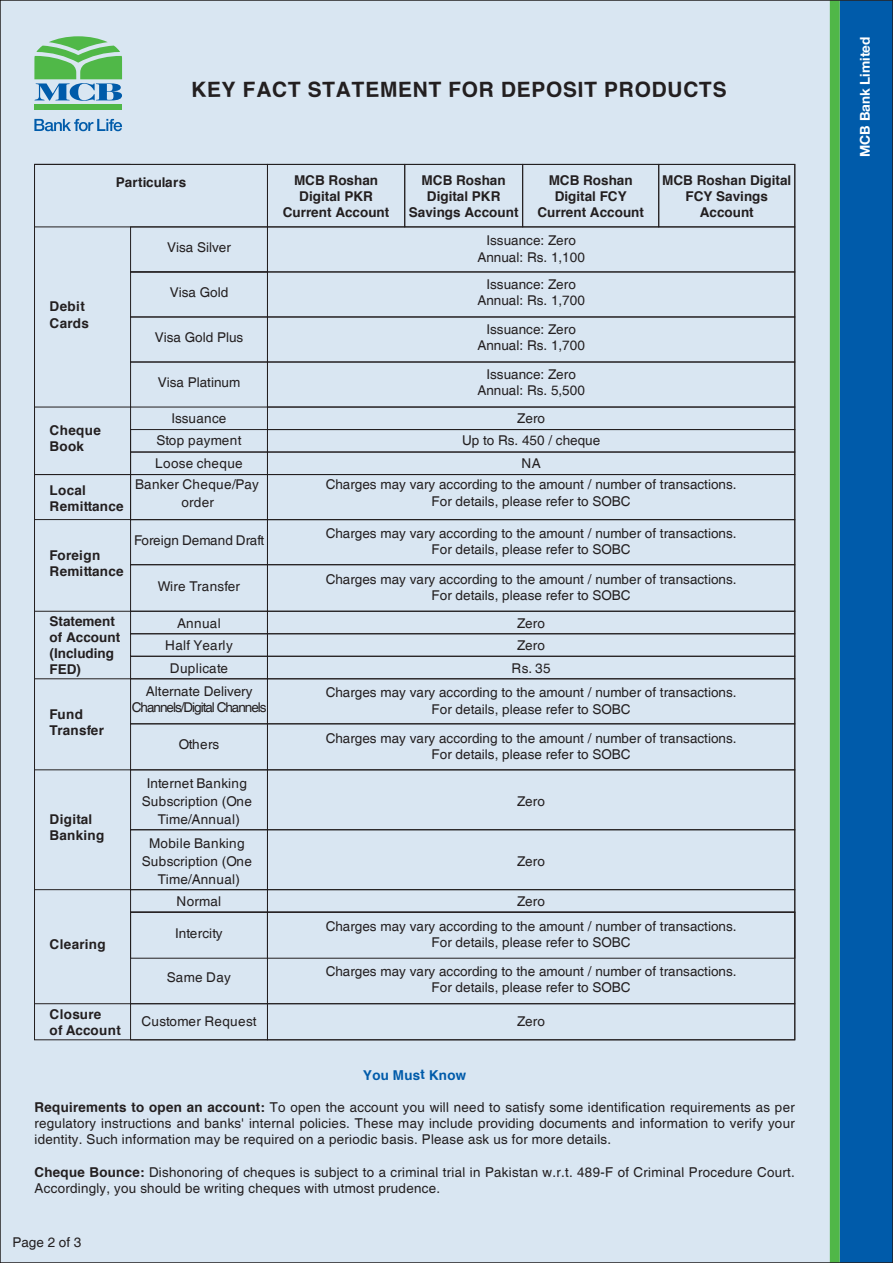
<style>
.page{position:relative;width:893px;height:1263px;background:#d9e6f2}
.page>*{position:absolute;margin:0;border:0;box-sizing:border-box;transform-origin:0 0}
.t1{font:700 21px "Helvetica";color:#231f20}
.t2{font:13.5px/16.2px "Helvetica";color:#231f20;text-align:center}
.t3{font:700 13.5px/16.2px "Helvetica";color:#231f20;text-align:center}
.t4{font:13.5px/18px "Helvetica";letter-spacing:.025em;color:#231f20;text-align:center}
.t5{font:700 13.5px/16.2px "Helvetica";letter-spacing:.025em;color:#231f20}
.t6{font:13.5px/16.2px "Helvetica";letter-spacing:-.075em;color:#231f20;text-align:center}
.t7{font:700 13.5px "Helvetica Neue";color:#fff}
.t8{font:700 13.5px "Helvetica";color:#005baa}
</style>
<div class="page">
<div style="left:840px;top:3px;width:50px;height:1257px;background:#005baa"></div>
<svg style="left:830px;top:3px;width:10px;height:1257px;background:#52b74c"></svg>
<div style="left:34px;top:105px;width:88px;height:5px;background:#50b848"></div>
<svg style="left:34px;top:36px;width:88px;height:65px"></svg>
<svg style="left:34px;top:119px;width:88px;height:12px"></svg>
<div style="left:34px;top:164px;width:234px;height:63px;border:1px solid #231f20"></div>
<div style="left:267px;top:164px;width:138px;height:63px;border:1px solid #231f20"></div>
<div style="left:404px;top:164px;width:119px;height:63px;border:1px solid #231f20"></div>
<div style="left:522px;top:164px;width:137px;height:63px;border:1px solid #231f20"></div>
<div style="left:658px;top:164px;width:137px;height:63px;border:1px solid #231f20"></div>
<div style="left:130px;top:227px;width:138px;height:45px;border:1px solid #231f20"></div>
<div style="left:130px;top:317px;width:138px;height:45px;border:1px solid #231f20"></div>
<div style="left:130px;top:362px;width:138px;height:45px;border:1px solid #231f20"></div>
<div style="left:130px;top:272px;width:138px;height:45px;border:1px solid #231f20"></div>
<div style="left:267px;top:227px;width:528px;height:45px;border:1px solid #231f20"></div>
<div style="left:267px;top:272px;width:528px;height:45px;border:1px solid #231f20"></div>
<div style="left:267px;top:317px;width:528px;height:45px;border:1px solid #231f20"></div>
<div style="left:267px;top:362px;width:528px;height:45px;border:1px solid #231f20"></div>
<div style="left:130px;top:429px;width:138px;height:23px;border:1px solid #231f20"></div>
<div style="left:130px;top:452px;width:138px;height:23px;border:1px solid #231f20"></div>
<div style="left:34px;top:474px;width:97px;height:46px;border:1px solid #231f20"></div>
<div style="left:130px;top:474px;width:138px;height:46px;border:1px solid #231f20"></div>
<div style="left:130px;top:519px;width:138px;height:46px;border:1px solid #231f20"></div>
<div style="left:130px;top:564px;width:138px;height:48px;border:1px solid #231f20"></div>
<hr style="left:35px;top:611px;width:96px;height:1px;background:#231f20">
<hr style="left:35px;top:678px;width:96px;height:1px;background:#231f20">
<hr style="left:35px;top:769px;width:96px;height:1px;background:#231f20">
<hr style="left:35px;top:889px;width:96px;height:1px;background:#231f20">
<div style="left:130px;top:611px;width:138px;height:23px;border:1px solid #231f20"></div>
<div style="left:130px;top:656px;width:138px;height:23px;border:1px solid #231f20"></div>
<div style="left:130px;top:678px;width:138px;height:46px;border:1px solid #231f20"></div>
<div style="left:130px;top:723px;width:138px;height:47px;border:1px solid #231f20"></div>
<div style="left:130px;top:769px;width:138px;height:61px;border:1px solid #231f20"></div>
<div style="left:130px;top:829px;width:138px;height:61px;border:1px solid #231f20"></div>
<div style="left:130px;top:889px;width:138px;height:23px;border:1px solid #231f20"></div>
<div style="left:130px;top:912px;width:138px;height:92px;border:1px solid #231f20"></div>
<hr style="left:35px;top:1003px;width:96px;height:1px;background:#231f20">
<div style="left:130px;top:1003px;width:138px;height:37px;border:1px solid #231f20"></div>
<div style="left:267px;top:407px;width:528px;height:23px;border:1px solid #231f20"></div>
<div style="left:267px;top:429px;width:528px;height:23px;border:1px solid #231f20"></div>
<div style="left:267px;top:452px;width:528px;height:23px;border:1px solid #231f20"></div>
<div style="left:267px;top:474px;width:528px;height:46px;border:1px solid #231f20"></div>
<div style="left:267px;top:519px;width:528px;height:46px;border:1px solid #231f20"></div>
<div style="left:267px;top:564px;width:528px;height:48px;border:1px solid #231f20"></div>
<div style="left:267px;top:611px;width:528px;height:23px;border:1px solid #231f20"></div>
<div style="left:267px;top:633px;width:528px;height:24px;border:1px solid #231f20"></div>
<div style="left:267px;top:656px;width:528px;height:23px;border:1px solid #231f20"></div>
<div style="left:267px;top:678px;width:528px;height:46px;border:1px solid #231f20"></div>
<div style="left:267px;top:723px;width:528px;height:47px;border:1px solid #231f20"></div>
<div style="left:267px;top:769px;width:528px;height:61px;border:1px solid #231f20"></div>
<div style="left:267px;top:829px;width:528px;height:61px;border:1px solid #231f20"></div>
<div style="left:267px;top:889px;width:528px;height:23px;border:1px solid #231f20"></div>
<div style="left:267px;top:912px;width:528px;height:92px;border:1px solid #231f20"></div>
<div style="left:267px;top:1003px;width:528px;height:37px;border:1px solid #231f20"></div>
<h1 class="t1" style="left:191px;top:77px;width:537px;rotate:-1deg">KEY FACT STATEMENT FOR DEPOSIT PRODUCTS</h1>
<p class="t5" style="left:50px;top:299px;width:41px">Debit<br>Cards</p>
<p class="t3" style="left:116px;top:174px;width:72px">Particulars</p>
<p class="t3" style="left:283px;top:172px;width:108px">MCB Roshan<br>Digital PKR<br>Current Account</p>
<p class="t3" style="left:409px;top:172px;width:111px">MCB Roshan<br>Digital PKR<br>Savings Account</p>
<p class="t3" style="left:537px;top:172px;width:108px">MCB Roshan<br>Digital FCY<br>Current Account</p>
<p class="t3" style="left:662px;top:172px;width:131px">MCB Roshan Digital<br>FCY Savings<br>Account</p>
<p class="t2" style="left:167px;top:240px;width:65px">Visa Silver</p>
<p class="t2" style="left:477px;top:233px;width:109px">Issuance: Zero<br>Annual: Rs. 1,100</p>
<p class="t2" style="left:477px;top:277px;width:109px">Issuance: Zero<br>Annual: Rs. 1,700</p>
<p class="t2" style="left:477px;top:322px;width:109px">Issuance: Zero<br>Annual: Rs. 1,700</p>
<p class="t2" style="left:477px;top:367px;width:109px">Issuance: Zero<br>Annual: Rs. 5,500</p>
<p class="t2" style="left:170px;top:285px;width:60px">Visa Gold</p>
<p class="t2" style="left:155px;top:330px;width:90px">Visa Gold Plus</p>
<p class="t2" style="left:158px;top:375px;width:84px">Visa Platinum</p>
<p class="t2" style="left:172px;top:411px;width:56px">Issuance</p>
<p class="t2" style="left:517px;top:411px;width:29px">Zero</p>
<p class="t4" style="left:157px;top:431px;width:86px">Stop payment</p>
<p class="t2" style="left:462px;top:432px;width:140px">Up to Rs. 450 / cheque</p>
<p class="t4" style="left:155px;top:455px;width:89px">Loose cheque</p>
<p class="t5" style="left:50px;top:423px;width:53px">Cheque<br>Book</p>
<p class="t5" style="left:50px;top:482px;width:75px">Local<br>Remittance</p>
<p class="t4" style="left:135px;top:475px;width:125px">Banker Cheque/Pay order</p>
<p class="t2" style="left:522px;top:456px;width:21px">NA</p>
<p class="t2" style="left:326px;top:477px;width:412px">Charges may vary according to the amount / number of transactions.<br>For details, please refer to SOBC</p>
<p class="t2" style="left:326px;top:526px;width:412px">Charges may vary according to the amount / number of transactions.<br>For details, please refer to SOBC</p>
<p class="t2" style="left:326px;top:572px;width:412px">Charges may vary according to the amount / number of transactions.<br>For details, please refer to SOBC</p>
<p class="t2" style="left:134px;top:532px;width:132px">Foreign Demand Draft</p>
<p class="t2" style="left:158px;top:578px;width:84px">Wire Transfer</p>
<p class="t4" style="left:165px;top:612px;width:69px;line-height:22.5px">Annual<br>Half Yearly<br>Duplicate</p>
<p class="t2" style="left:512px;top:612px;width:41px;line-height:22.5px">Zero<br>Zero<br>Rs. 35</p>
<p class="t5" style="left:50px;top:547px;width:75px">Foreign<br>Remittance</p>
<p class="t3" style="left:50px;top:613px;width:72px;text-align:left">Statement of Account (Including<br>FED)</p>
<p class="t3" style="left:50px;top:706px;width:56px;text-align:left">Fund<br>Transfer</p>
<p class="t6" style="left:132px;top:683px;width:136px">Alternate Delivery<br>Channels/Digital Channels</p>
<p class="t2" style="left:326px;top:685px;width:412px">Charges may vary according to the amount / number of transactions.<br>For details, please refer to SOBC</p>
<p class="t2" style="left:326px;top:730px;width:412px">Charges may vary according to the amount / number of transactions.<br>For details, please refer to SOBC</p>
<p class="t2" style="left:179px;top:737px;width:42px">Others</p>
<p class="t4" style="left:142px;top:774px;width:111px">Internet Banking<br>Subscription (One<br>Time/Annual)</p>
<p class="t2" style="left:517px;top:793px;width:29px">Zero</p>
<p class="t5" style="left:50px;top:811px;width:56px">Digital<br>Banking</p>
<p class="t4" style="left:142px;top:834px;width:111px">Mobile Banking<br>Subscription (One<br>Time/Annual)</p>
<p class="t2" style="left:177px;top:894px;width:46px">Normal</p>
<p class="t2" style="left:175px;top:926px;width:49px">Intercity</p>
<p class="t2" style="left:167px;top:970px;width:66px">Same Day</p>
<p class="t2" style="left:517px;top:853px;width:29px">Zero</p>
<p class="t2" style="left:517px;top:894px;width:29px">Zero</p>
<p class="t2" style="left:326px;top:918px;width:412px">Charges may vary according to the amount / number of transactions.<br>For details, please refer to SOBC</p>
<p class="t2" style="left:326px;top:964px;width:412px">Charges may vary according to the amount / number of transactions.<br>For details, please refer to SOBC</p>
<p class="t5" style="left:50px;top:936px;width:58px">Clearing</p>
<p class="t5" style="left:50px;top:1006px;width:73px">Closure<br>of Account</p>
<p class="t4" style="left:141px;top:1012px;width:117px">Customer Request</p>
<p class="t2" style="left:517px;top:1013px;width:29px">Zero</p>
<p class="t8" style="left:363px;top:1065px;width:105px;rotate:-1deg">You Must Know</p>
<p class="t2" style="left:34px;top:1109px;width:762px;line-height:14.4px;text-align:justify;rotate:-1deg"><sup>Requirements</sup> <sup>to</sup> <sup>open</sup> <sup>an</sup> <sup>account:</sup> To open the account you will need to satisfy some identification requirements as per regulatory instructions and banks' internal policies. These may include providing documents and information to verify your identity. Such information may be required on a periodic basis. Please ask us for more details.</p>
<p class="t2" style="left:34px;top:1174px;width:762px;line-height:12px;text-align:left;rotate:-1deg"><sup>Cheque</sup> <sup>Bounce:</sup> Dishonoring of cheques is subject to a criminal trial in Pakistan w.r.t. 489-F of Criminal Procedure Court.<br>Accordingly, you should be writing cheques with utmost prudence.</p>
<p class="t2" style="left:12px;top:1235px;width:71px">Page 2 of 3</p>
<p class="t7" style="left:857px;top:157px;width:122px;rotate:-90deg">MCB Bank Limited</p>
</div>
